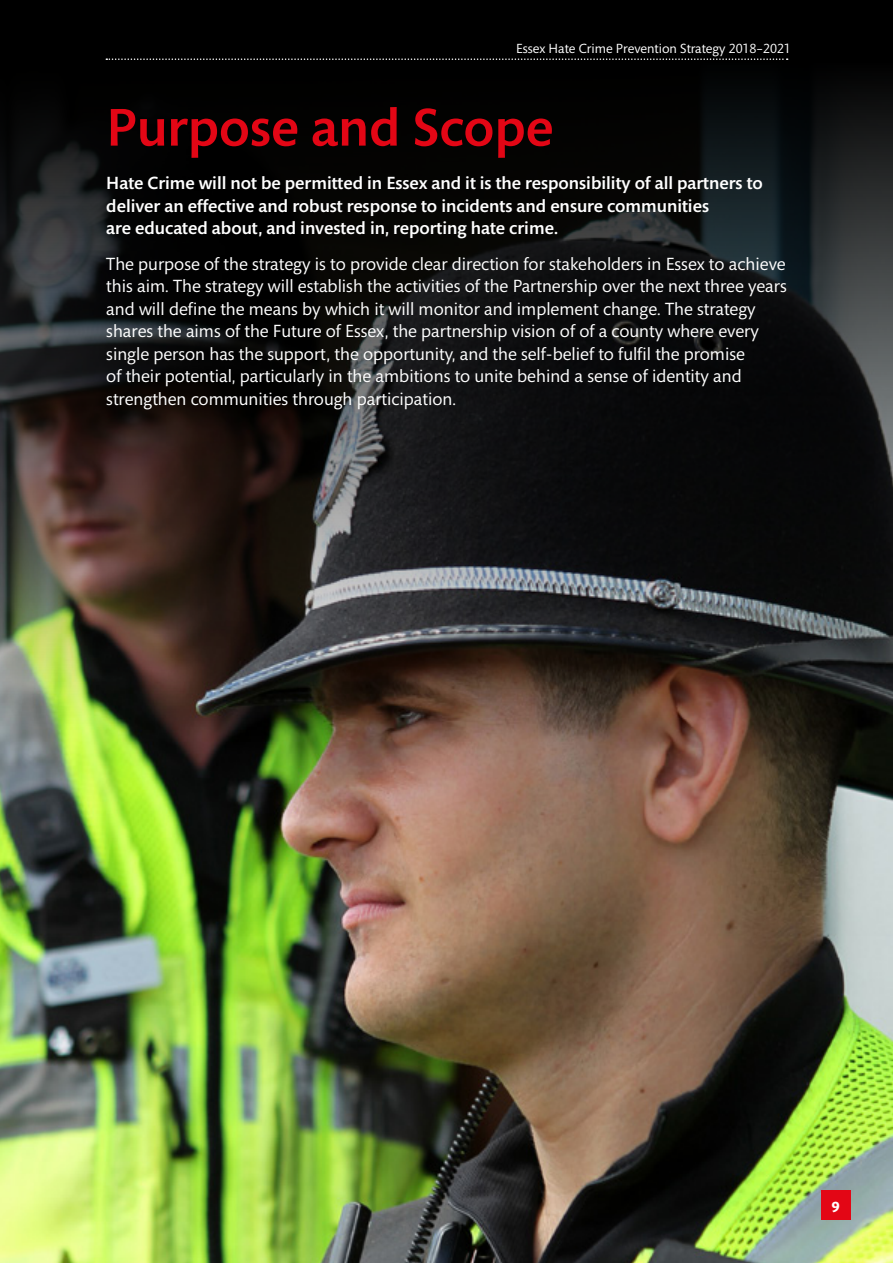
<style>
.page{position:relative;width:893px;height:1263px;background:#fff}
.page>*{position:absolute;margin:0;border:0;box-sizing:border-box;transform-origin:0 0}
.t1{font:500 54px "Mundo Sans Std";color:#e30615}
.t2{font:18px/22.5px "Mundo Sans";color:#fff}
.t3{font:500 18px/22.5px "Mundo Sans Std";color:#fff}
.t4{font:700 15px "Mundo Sans";color:#fff}
.t5{font:13.5px "Mundo Sans";color:#fff}
</style>
<div class="page">
<img style="left:0;top:935px;width:893px;height:328px">
<img style="left:0;top:0;width:893px;height:935px">
<svg style="left:106px;top:58px;width:682px;height:2px"></svg>
<div style="left:821px;top:1190px;width:29px;height:30px;background:#e30615"></div>
<p class="t5" style="left:516px;top:41px;width:276px">Essex Hate Crime Prevention Strategy 2018–2021</p>
<h1 class="t1" style="left:106px;top:98px;width:449px">Purpose and Scope</h1>
<p class="t3" style="left:106px;top:173px;width:658px">Hate Crime will not be permitted in Essex and it is the responsibility of all partners to deliver an effective and robust response to incidents and ensure communities<br>are educated about, and invested in, reporting hate crime.</p>
<p class="t2" style="left:106px;top:253px;width:682px">The purpose of the strategy is to provide clear direction for stakeholders in Essex to achieve this aim. The strategy will establish the activities of the Partnership over the next three years and will define the means by which it will monitor and implement change. The strategy shares the aims of the Future of Essex, the partnership vision of of a county where every single person has the support, the opportunity, and the self-belief to fulfil the promise<br>of their potential, particularly in the ambitions to unite behind a sense of identity and strengthen communities through participation.</p>
<p class="t4" style="left:831px;top:1199px;width:10px">9</p>
</div>
